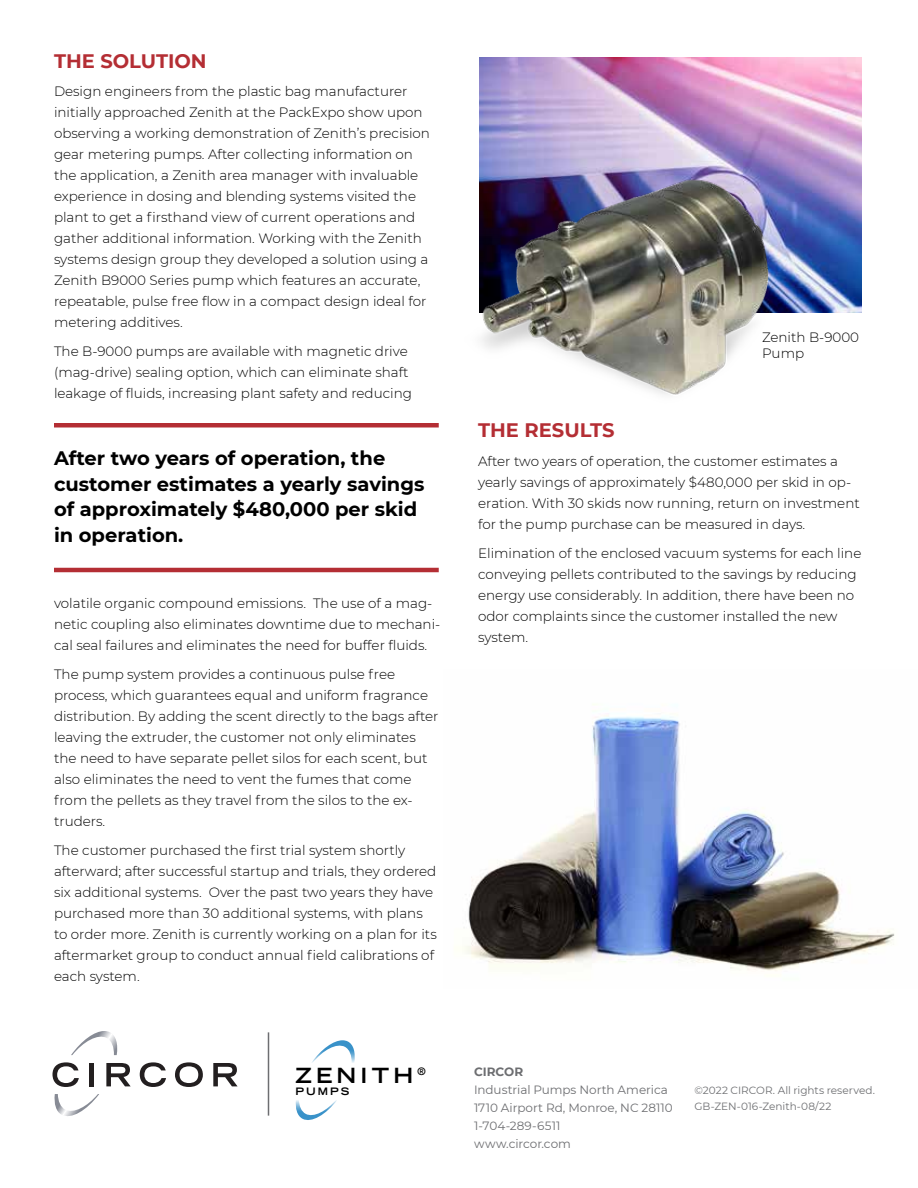
<style>
.page{position:relative;width:918px;height:1188px;background:#fff}
.page>*{position:absolute;margin:0;border:0;box-sizing:border-box;transform-origin:0 0}
.t1{font:700 expanded 21px "Trade Gothic LT Std";letter-spacing:.2em;color:#000}
.t2{font:700 19.5px/25.5px "Montserrat";color:#000}
.t3{font:700 19.5px "Montserrat";color:#b42e34}
.t4{font:300 13.5px/21px "Montserrat";color:#000}
.t5{font:12px/18px "Montserrat";color:#6d6e71}
.t6{font:700 12px "Montserrat";color:#6d6e71}
.t7{font:10.5px/16.5px "Montserrat";color:#6d6e71}
.t8{font:700 expanded 10.2px "Trade Gothic LT Std";letter-spacing:.2em;color:#000}
</style>
<div class="page">
<img style="left:462px;top:704px;width:433px;height:267px">
<div style="left:54px;top:423px;width:385px;height:5px;background:#b42e34"></div>
<hr style="left:54px;top:568px;width:385px;height:4px;background:#b42e34">
<img style="left:479px;top:57px;width:383px;height:255px">
<img style="left:479px;top:164px;width:340px;height:231px">
<svg style="left:295px;top:1100px;width:42px;height:20px"></svg>
<svg style="left:312px;top:1040px;width:43px;height:23px"></svg>
<hr style="left:268px;top:1032px;width:1px;height:84px;background:#6d6e71">
<svg style="left:53px;top:1062px;width:26px;height:25px"></svg>
<hr style="left:90px;top:1063px;width:4px;height:23px;background:#231f20">
<svg style="left:106px;top:1063px;width:25px;height:23px"></svg>
<svg style="left:140px;top:1062px;width:26px;height:25px"></svg>
<svg style="left:175px;top:1062px;width:28px;height:25px"></svg>
<svg style="left:213px;top:1063px;width:25px;height:23px"></svg>
<svg style="left:54px;top:1094px;width:45px;height:22px"></svg>
<svg style="left:71px;top:1031px;width:47px;height:24px"></svg>
<h2 class="t3" style="left:54px;top:47px;width:154px">THE SOLUTION</h2>
<p class="t4" style="left:54px;top:80px;width:378px">Design engineers from the plastic bag manufacturer initially approached Zenith at the PackExpo show upon observing a working demonstration of Zenith’s precision gear metering pumps. After collecting information on the application, a Zenith area manager with invaluable experience in dosing and blending systems visited the plant to get a firsthand view of current operations and gather additional information. Working with the Zenith systems design group they developed a solution using a Zenith B9000 Series pump which features an accurate, repeatable, pulse free flow in a compact design ideal for metering additives.</p>
<p class="t4" style="left:54px;top:340px;width:360px">The B-9000 pumps are available with magnetic drive (mag-drive) sealing option, which can eliminate shaft leakage of fluids, increasing plant safety and reducing</p>
<h2 class="t2" style="left:54px;top:445px;width:372px">After two years of operation, the customer estimates a yearly savings of approximately $480,000 per skid in operation.</h2>
<p class="t4" style="left:54px;top:592px;width:388px">volatile organic compound emissions. The use of a mag&shy;netic coupling also eliminates downtime due to mechani&shy;cal seal failures and eliminates the need for buffer fluids.</p>
<p class="t4" style="left:54px;top:663px;width:386px">The pump system provides a continuous pulse free process, which guarantees equal and uniform fragrance distribution. By adding the scent directly to the bags after leaving the extruder, the customer not only eliminates the need to have separate pellet silos for each scent, but also eliminates the need to vent the fumes that come from the pellets as they travel from the silos to the ex&shy;truders.</p>
<p class="t4" style="left:54px;top:839px;width:384px">The customer purchased the first trial system shortly afterward; after successful startup and trials, they ordered six additional systems. Over the past two years they have purchased more than 30 additional systems, with plans to order more. Zenith is currently working on a plan for its aftermarket group to conduct annual field calibrations of each system.</p>
<h1 class="t1" style="left:296px;top:1061px;width:131px">ZENITH <sup>®</sup></h1>
<p class="t8" style="left:296px;top:1085px;width:55px">PUMPS</p>
<p class="t4" style="left:762px;top:328px;width:99px;line-height:16.5px">Zenith B-9000<br>Pump</p>
<h2 class="t3" style="left:478px;top:416px;width:138px">THE RESULTS</h2>
<p class="t4" style="left:478px;top:450px;width:383px">After two years of operation, the customer estimates a yearly savings of approximately $480,000 per skid in op&shy;eration. With 30 skids now running, return on investment for the pump purchase can be measured in days.</p>
<p class="t4" style="left:478px;top:542px;width:385px">Elimination of the enclosed vacuum systems for each line conveying pellets contributed to the savings by reducing energy use considerably. In addition, there have been no odor complaints since the customer installed the new system.</p>
<p class="t6" style="left:474px;top:1063px;width:51px">CIRCOR</p>
<p class="t5" style="left:474px;top:1080px;width:200px">Industrial Pumps North America<br>1710 Airport Rd, Monroe, NC 28110<br>1-704-289-6511<br>www.circor.com</p>
<p class="t7" style="left:694px;top:1082px;width:182px">©2022 CIRCOR. All rights reserved.<br>GB-ZEN-016-Zenith-08/22</p>
</div>
